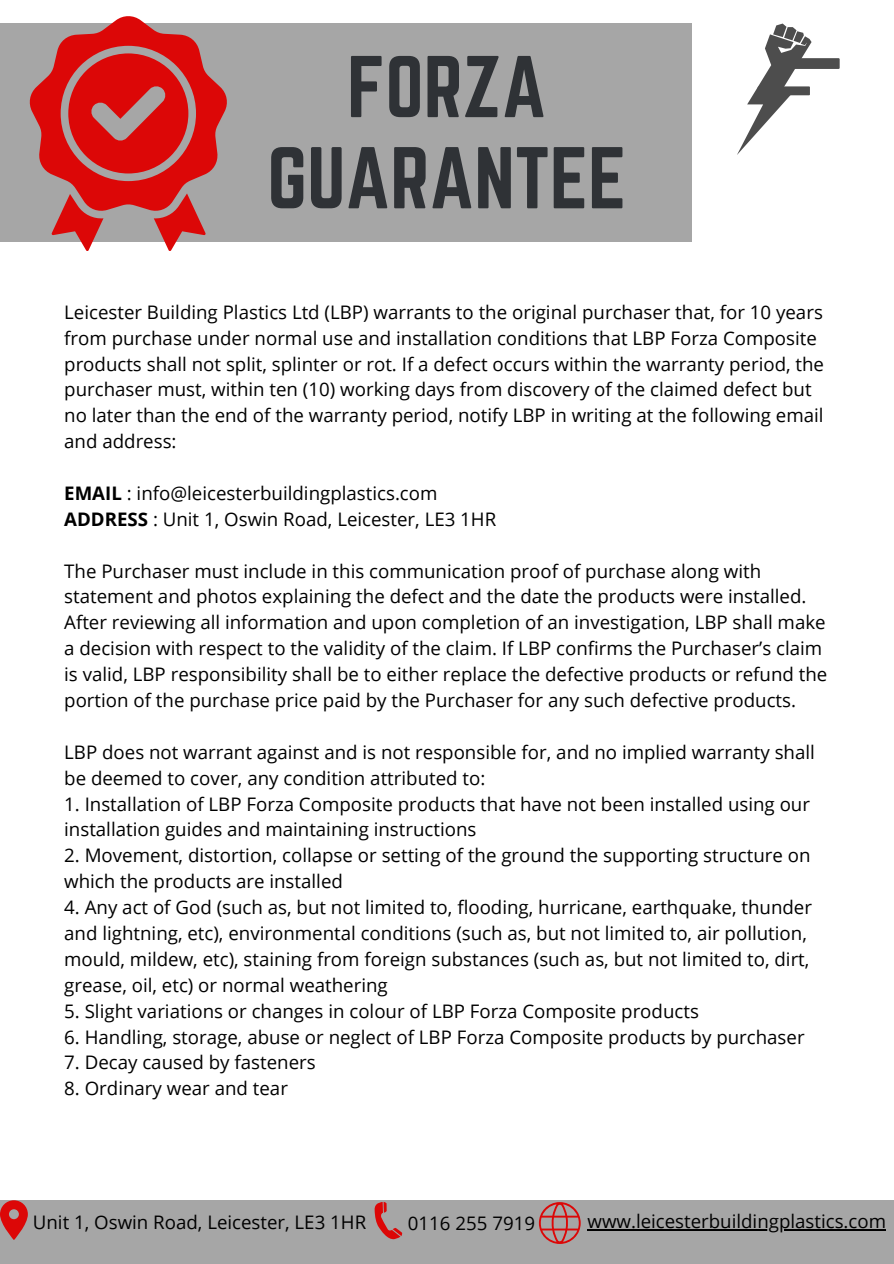
<style>
.page{position:relative;width:894px;height:1264px;background:#fff}
.page>*{position:absolute;margin:0;border:0;box-sizing:border-box;transform-origin:0 0}
.t1{font:79.2px "Norwester";color:#4d4d4d}
.t2{font:76.5px/91.2px "Norwester";color:#2f3236;text-align:center}
.t3{font:65.25px "Norwester";color:#4d4d4d}
.t4{font:18.75px/25.8px "Open Sans";color:#000}
.t5{font:18.6px "Open Sans";color:#000}
.s1{font-weight:700}
</style>
<div class="page">
<div style="left:0;top:24px;width:691px;height:218px;background:#a6a6a6"></div>
<div style="left:0;top:1199px;width:893px;height:64px;background:#a6a6a6"></div>
<svg style="left:0;top:1200px;width:28px;height:39px"></svg>
<svg style="left:374px;top:1202px;width:28px;height:37px"></svg>
<svg style="left:538px;top:1202px;width:42px;height:41px"></svg>
<hr style="left:587px;top:1229px;width:298px;height:1px;background:#000">
<svg style="left:737px;top:24px;width:73px;height:131px"></svg>
<svg style="left:28px;top:16px;width:200px;height:235px;fill:#dc0707"></svg>
<p class="t2" style="left:267px;top:41px;width:360px">FORZA<br>GUARANTEE</p>
<p class="t1" style="left:760px;top:73px;width:20px;rotate:-90deg">I</p>
<p class="t3" style="left:744px;top:99px;width:17px;rotate:-90deg">I</p>
<p class="t4" style="left:64px;top:298px;width:761px">Leicester Building Plastics Ltd (LBP) warrants to the original purchaser that, for 10 years from purchase under normal use and installation conditions that LBP Forza Composite products shall not split, splinter or rot. If a defect occurs within the warranty period, the purchaser must, within ten (10) working days from discovery of the claimed defect but no later than the end of the warranty period, notify LBP in writing at the following email and address:</p>
<p class="t4" style="left:64px;top:480px;width:375px"><span class="s1">EMAIL</span> : info@leicesterbuildingplastics.com</p>
<p class="t4" style="left:64px;top:505px;width:433px"><span class="s1">ADDRESS</span> : Unit 1, Oswin Road, Leicester, LE3 1HR</p>
<p class="t4" style="left:64px;top:557px;width:764px">The Purchaser must include in this communication proof of purchase along with statement and photos explaining the defect and the date the products were installed.<br>After reviewing all information and upon completion of an investigation, LBP shall make a decision with respect to the validity of the claim. If LBP confirms the Purchaser’s claim is valid, LBP responsibility shall be to either replace the defective products or refund the portion of the purchase price paid by the Purchaser for any such defective products.</p>
<p class="t4" style="left:64px;top:738px;width:752px">LBP does not warrant against and is not responsible for, and no implied warranty shall be deemed to cover, any condition attributed to:</p>
<p class="t4" style="left:64px;top:790px;width:747px">1. Installation of LBP Forza Composite products that have not been installed using our installation guides and maintaining instructions</p>
<p class="t4" style="left:64px;top:842px;width:747px">2. Movement, distortion, collapse or setting of the ground the supporting structure on which the products are installed</p>
<p class="t4" style="left:64px;top:894px;width:749px">4. Any act of God (such as, but not limited to, flooding, hurricane, earthquake, thunder and lightning, etc), environmental conditions (such as, but not limited to, air pollution, mould, mildew, etc), staining from foreign substances (such as, but not limited to, dirt, grease, oil, etc) or normal weathering</p>
<p class="t4" style="left:64px;top:997px;width:636px">5. Slight variations or changes in colour of LBP Forza Composite products</p>
<p class="t4" style="left:64px;top:1023px;width:741px">6. Handling, storage, abuse or neglect of LBP Forza Composite products by purchaser</p>
<p class="t4" style="left:64px;top:1049px;width:253px">7. Decay caused by fasteners</p>
<p class="t4" style="left:64px;top:1075px;width:225px">8. Ordinary wear and tear</p>
<p class="t5" style="left:33px;top:1209px;width:335px">Unit 1, Oswin Road, Leicester, LE3 1HR</p>
<p class="t5" style="left:408px;top:1210px;width:129px">0116 255 7919</p>
<p class="t5" style="left:587px;top:1208px;width:300px">www.leicesterbuildingplastics.com</p>
</div>
